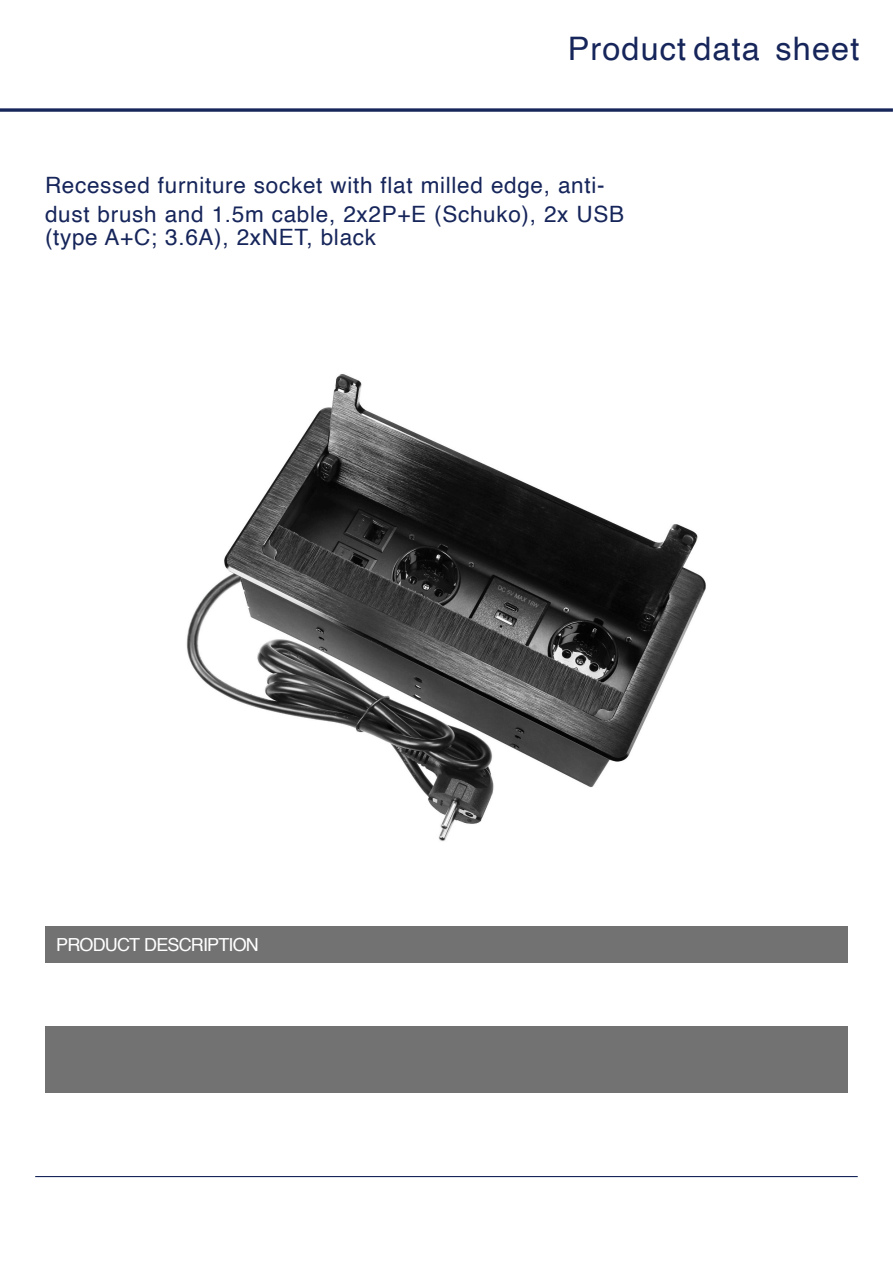
<style>
.page{position:relative;width:893px;height:1263px;background:#fff}
.page>*{position:absolute;margin:0;border:0;box-sizing:border-box;transform-origin:0 0}
.t1{font:32.4px "Helvetica";letter-spacing:.035em;color:#16255a}
.t2{font:22.5px/29.2px "Helvetica";letter-spacing:.03em;color:#16255a}
.t3{font:18px "Helvetica";letter-spacing:-.045em;color:#fff}
</style>
<div class="page">
<div style="left:45px;top:926px;width:803px;height:36px;background:#727272"></div>
<div style="left:45px;top:1026px;width:803px;height:67px;background:#727272"></div>
<svg style="left:0;top:108px;width:893px;height:4px;background:#3a4673"></svg>
<hr style="left:35px;top:1176px;width:823px;height:1px;background:#16255a">
<img style="left:186px;top:374px;width:520px;height:468px">
<h1 class="t1" style="left:568px;top:35px;width:293px">Product data sheet</h1>
<p class="t2" style="left:45px;top:172px;width:581px">Recessed furniture socket with flat milled edge, anti&shy;dust brush and 1.5m cable, 2x2P+E (Schuko), 2x USB</p>
<p class="t2" style="left:45px;top:223px;width:333px">(type A+C; 3.6A), 2xNET, black</p>
<p class="t3" style="left:56px;top:937px;width:204px">PRODUCT DESCRIPTION</p>
</div>
